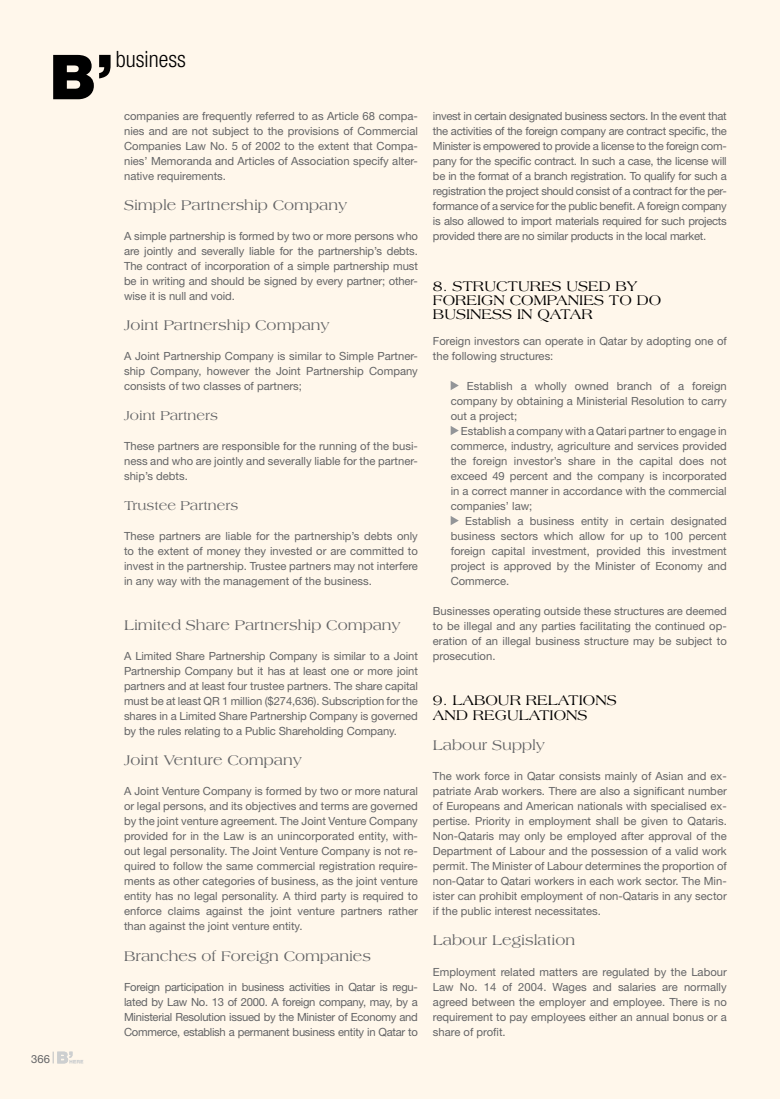
<style>
.page{position:relative;width:780px;height:1099px;background:#fff}
.page>*{position:absolute;margin:0;border:0;box-sizing:border-box;transform-origin:0 0}
.t1{font:300 condensed 22.5px "Helvetica Neue";color:#000}
.t2{font:15px "Americana Std";color:#636466}
.t3{font:15px/13.8px "Americana Std";color:#000}
.t4{font:13.75px "Americana Std";color:#636466}
.t5{font:11.25px/15px "Helvetica Neue";color:#636466;text-align:justify}
</style>
<div class="page">
<div style="left:0;top:0;width:780px;height:1098px;background:#fff7eb"></div>
<svg style="left:450px;top:381px;width:9px;height:9px"></svg>
<svg style="left:450px;top:426px;width:9px;height:9px"></svg>
<svg style="left:450px;top:516px;width:9px;height:9px"></svg>
<svg style="left:53px;top:55px;width:58px;height:44px"></svg>
<svg style="left:53px;top:1051px;width:30px;height:12px"></svg>
<p class="t5" style="left:31px;top:1051px;width:20px">366</p>
<h1 class="t1" style="left:116px;top:46px;width:71px">business</h1>
<p class="t5" style="left:124px;top:108px;width:295px">companies are frequently referred to as Article 68 compa&shy;nies and are not subject to the provisions of Commercial Companies Law No. 5 of 2002 to the extent that Compa&shy;nies’ Memoranda and Articles of Association specify alter&shy;native requirements.</p>
<h2 class="t2" style="left:124px;top:197px;width:225px">Simple Partnership Company</h2>
<p class="t5" style="left:124px;top:228px;width:295px">A simple partnership is formed by two or more persons who are jointly and severally liable for the partnership’s debts.<br>The contract of incorporation of a simple partnership must be in writing and should be signed by every partner; other&shy;wise it is null and void.</p>
<h2 class="t2" style="left:124px;top:317px;width:207px">Joint Partnership Company</h2>
<p class="t5" style="left:124px;top:348px;width:295px">A Joint Partnership Company is similar to Simple Partner&shy;ship Company, however the Joint Partnership Company consists of two classes of partners;</p>
<p class="t4" style="left:124px;top:408px;width:96px">Joint Partners</p>
<p class="t5" style="left:124px;top:438px;width:295px">These partners are responsible for the running of the busi&shy;ness and who are jointly and severally liable for the partner&shy;ship’s debts.</p>
<p class="t4" style="left:124px;top:498px;width:116px">Trustee Partners</p>
<p class="t5" style="left:124px;top:528px;width:295px">These partners are liable for the partnership’s debts only to the extent of money they invested or are committed to invest in the partnership. Trustee partners may not interfere in any way with the management of the business.</p>
<h2 class="t2" style="left:124px;top:617px;width:278px">Limited Share Partnership Company</h2>
<p class="t5" style="left:124px;top:648px;width:295px">A Limited Share Partnership Company is similar to a Joint Partnership Company but it has at least one or more joint partners and at least four trustee partners. The share capital must be at least QR 1 million ($274,636). Subscription for the shares in a Limited Share Partnership Company is governed by the rules relating to a Public Shareholding Company.</p>
<h2 class="t2" style="left:124px;top:752px;width:179px">Joint Venture Company</h2>
<p class="t5" style="left:124px;top:783px;width:295px">A Joint Venture Company is formed by two or more natural or legal persons, and its objectives and terms are governed by the joint venture agreement. The Joint Venture Company provided for in the Law is an unincorporated entity, with&shy;out legal personality. The Joint Venture Company is not re&shy;quired to follow the same commercial registration require&shy;ments as other categories of business, as the joint venture entity has no legal personality. A third party is required to enforce claims against the joint venture partners rather than against the joint venture entity.</p>
<h2 class="t2" style="left:124px;top:947px;width:248px">Branches of Foreign Companies</h2>
<p class="t5" style="left:124px;top:978px;width:295px">Foreign participation in business activities in Qatar is regu&shy;lated by Law No. 13 of 2000. A foreign company, may, by a Ministerial Resolution issued by the Minister of Economy and Commerce, establish a permanent business entity in Qatar to</p>
<p class="t5" style="left:433px;top:108px;width:295px">invest in certain designated business sectors. In the event that the activities of the foreign company are contract specific, the Minister is empowered to provide a license to the foreign com&shy;pany for the specific contract. In such a case, the license will be in the format of a branch registration. To qualify for such a registration the project should consist of a contract for the per&shy;formance of a service for the public benefit. A foreign company is also allowed to import materials required for such projects provided there are no similar products in the local market.</p>
<h2 class="t3" style="left:433px;top:279px;width:230px">8. STRUCTURES USED BY<br>FOREIGN COMPANIES TO DO<br>BUSINESS IN QATAR</h2>
<p class="t5" style="left:433px;top:333px;width:295px">Foreign investors can operate in Qatar by adopting one of the following structures:</p>
<p class="t5" style="left:450px;top:378px;width:277px;text-indent:16px">Establish a wholly owned branch of a foreign company by obtaining a Ministerial Resolution to carry out a project;</p>
<p class="t5" style="left:450px;top:423px;width:278px;text-indent:10px">Establish a company with a Qatari partner to engage in commerce, industry, agriculture and services provided the foreign investor’s share in the capital does not exceed 49 percent and the company is incorporated in a correct manner in accordance with the commercial companies’ law;</p>
<p class="t5" style="left:450px;top:513px;width:277px;text-indent:15px">Establish a business entity in certain designated business sectors which allow for up to 100 percent foreign capital investment, provided this investment project is approved by the Minister of Economy and Commerce.</p>
<p class="t5" style="left:433px;top:603px;width:295px">Businesses operating outside these structures are deemed to be illegal and any parties facilitating the continued op&shy;eration of an illegal business structure may be subject to prosecution.</p>
<h2 class="t3" style="left:433px;top:693px;width:185px;line-height:15px">9. LABOUR RELATIONS<br>AND REGULATIONS</h2>
<h2 class="t2" style="left:433px;top:737px;width:114px">Labour Supply</h2>
<p class="t5" style="left:433px;top:768px;width:295px">The work force in Qatar consists mainly of Asian and ex&shy;patriate Arab workers. There are also a significant number of Europeans and American nationals with specialised ex&shy;pertise. Priority in employment shall be given to Qataris.<br>Non-Qataris may only be employed after approval of the Department of Labour and the possession of a valid work permit. The Minister of Labour determines the proportion of non-Qatar to Qatari workers in each work sector. The Min&shy;ister can prohibit employment of non-Qataris in any sector if the public interest necessitates.</p>
<h2 class="t2" style="left:433px;top:932px;width:144px">Labour Legislation</h2>
<p class="t5" style="left:433px;top:963px;width:295px">Employment related matters are regulated by the Labour Law No. 14 of 2004. Wages and salaries are normally agreed between the employer and employee. There is no requirement to pay employees either an annual bonus or a share of profit.</p>
</div>
